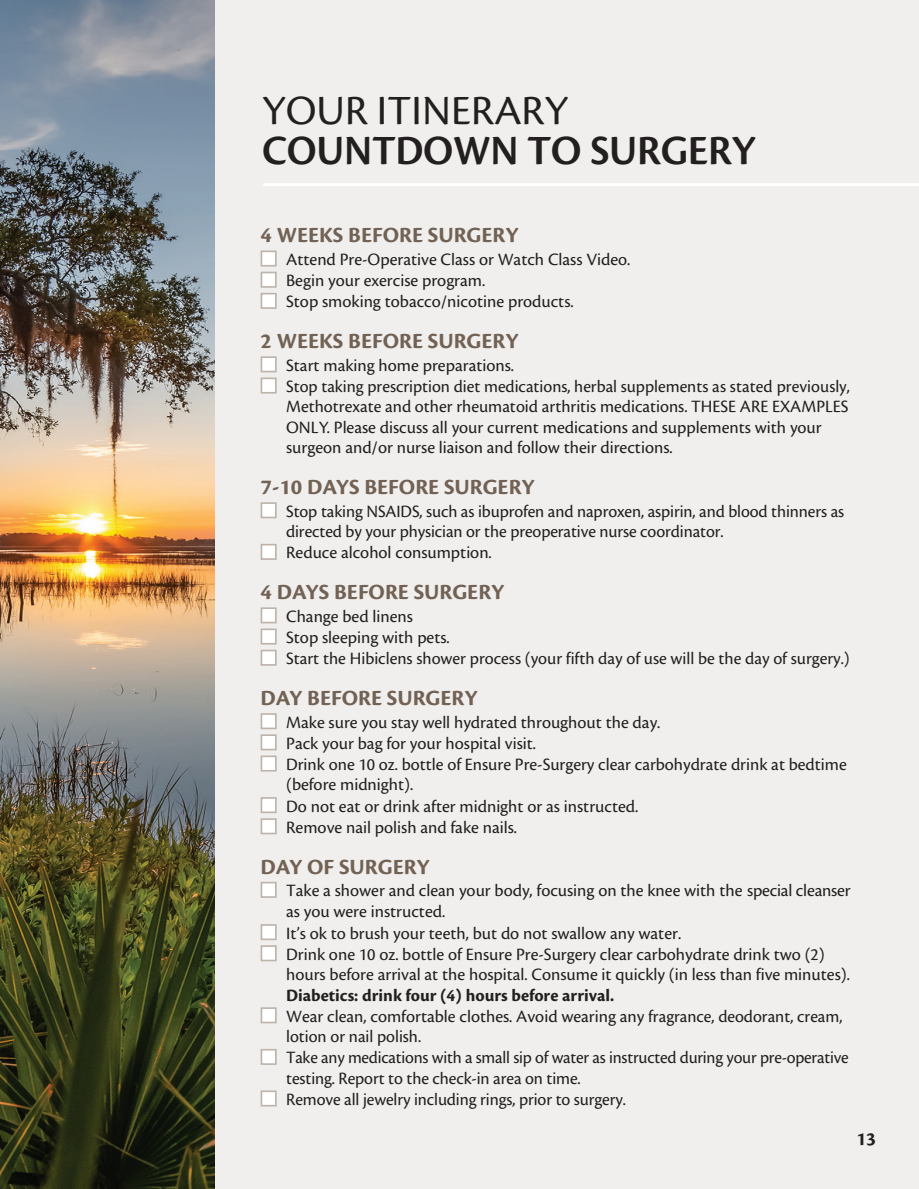
<style>
.page{position:relative;width:919px;height:1189px;background:#fff}
.page>*{position:absolute;margin:0;border:0;box-sizing:border-box;transform-origin:0 0}
.t1{font:600 43.2px "Cronos Pro";letter-spacing:-.005em;color:#231f20}
.t2{font:43.2px "Cronos Pro";letter-spacing:.005em;color:#231f20}
.t3{font:700 22.5px "Cronos Pro";color:#726255}
.t4{font:700 19.5px "Cronos Pro";color:#231f20}
.t5{font:18px/21px "Cronos Pro";color:#231f20}
.t6{font:700 18px "Cronos Pro";color:#231f20}
</style>
<div class="page">
<div style="left:212px;top:0;width:706px;height:1188px;background:#f0efed"></div>
<div style="left:260px;top:250px;width:16px;height:16px;background:#fff;border:2px solid #bdb3ab"></div>
<div style="left:260px;top:271px;width:16px;height:16px;background:#fff;border:2px solid #bdb3ab"></div>
<div style="left:260px;top:293px;width:16px;height:16px;background:#fff;border:2px solid #bdb3ab"></div>
<div style="left:260px;top:356px;width:16px;height:16px;background:#fff;border:2px solid #bdb3ab"></div>
<div style="left:260px;top:377px;width:16px;height:16px;background:#fff;border:2px solid #bdb3ab"></div>
<div style="left:260px;top:502px;width:16px;height:16px;background:#fff;border:2px solid #bdb3ab"></div>
<div style="left:260px;top:543px;width:16px;height:16px;background:#fff;border:2px solid #bdb3ab"></div>
<div style="left:260px;top:607px;width:16px;height:16px;background:#fff;border:2px solid #bdb3ab"></div>
<div style="left:260px;top:628px;width:16px;height:16px;background:#fff;border:2px solid #bdb3ab"></div>
<div style="left:260px;top:649px;width:16px;height:16px;background:#fff;border:2px solid #bdb3ab"></div>
<div style="left:260px;top:713px;width:16px;height:16px;background:#fff;border:2px solid #bdb3ab"></div>
<div style="left:260px;top:734px;width:16px;height:16px;background:#fff;border:2px solid #bdb3ab"></div>
<div style="left:260px;top:755px;width:16px;height:16px;background:#fff;border:2px solid #bdb3ab"></div>
<div style="left:260px;top:796px;width:16px;height:16px;background:#fff;border:2px solid #bdb3ab"></div>
<div style="left:260px;top:818px;width:16px;height:16px;background:#fff;border:2px solid #bdb3ab"></div>
<div style="left:260px;top:881px;width:16px;height:16px;background:#fff;border:2px solid #bdb3ab"></div>
<div style="left:260px;top:923px;width:16px;height:16px;background:#fff;border:2px solid #bdb3ab"></div>
<div style="left:260px;top:945px;width:16px;height:16px;background:#fff;border:2px solid #bdb3ab"></div>
<div style="left:260px;top:1006px;width:16px;height:16px;background:#fff;border:2px solid #bdb3ab"></div>
<div style="left:260px;top:1048px;width:16px;height:16px;background:#fff;border:2px solid #bdb3ab"></div>
<div style="left:260px;top:1090px;width:16px;height:16px;background:#fff;border:2px solid #bdb3ab"></div>
<hr style="left:263px;top:183px;width:655px;height:3px;background:#fff">
<img style="left:0;top:0;width:214px;height:1188px">
<h1 class="t2" style="left:262px;top:86px;width:308px">YOUR ITINERARY</h1>
<h1 class="t1" style="left:262px;top:126px;width:495px">COUNTDOWN TO SURGERY</h1>
<p class="t3" style="left:260px;top:222px;width:259px">4 WEEKS BEFORE SURGERY</p>
<p class="t5" style="left:286px;top:249px;width:345px">Attend Pre-Operative Class or Watch Class Video.<br>Begin your exercise program.<br>Stop smoking tobacco/nicotine products.</p>
<p class="t3" style="left:260px;top:328px;width:259px">2 WEEKS BEFORE SURGERY</p>
<p class="t5" style="left:286px;top:355px;width:565px;line-height:20.5px">Start making home preparations.<br>Stop taking prescription diet medications, herbal supplements as stated previously, Methotrexate and other rheumatoid arthritis medications. THESE ARE EXAMPLES ONLY. Please discuss all your current medications and supplements with your surgeon and/or nurse liaison and follow their directions.</p>
<p class="t3" style="left:260px;top:474px;width:275px">7-10 DAYS BEFORE SURGERY</p>
<p class="t5" style="left:286px;top:500px;width:559px">Stop taking NSAIDS, such as ibuprofen and naproxen, aspirin, and blood thinners as directed by your physician or the preoperative nurse coordinator.<br>Reduce alcohol consumption.</p>
<p class="t3" style="left:260px;top:579px;width:245px">4 DAYS BEFORE SURGERY</p>
<p class="t5" style="left:286px;top:605px;width:564px">Change bed linens<br>Stop sleeping with pets.<br>Start the Hibiclens shower process (your fifth day of use will be the day of surgery.)</p>
<p class="t3" style="left:260px;top:684px;width:218px">DAY BEFORE SURGERY</p>
<p class="t5" style="left:286px;top:711px;width:561px">Make sure you stay well hydrated throughout the day.<br>Pack your bag for your hospital visit.<br>Drink one 10 oz. bottle of Ensure Pre-Surgery clear carbohydrate drink at bedtime (before midnight).<br>Do not eat or drink after midnight or as instructed.<br>Remove nail polish and fake nails.</p>
<p class="t3" style="left:260px;top:853px;width:170px">DAY OF SURGERY</p>
<p class="t5" style="left:286px;top:879px;width:565px">Take a shower and clean your body, focusing on the knee with the special cleanser as you were instructed.<br>It’s ok to brush your teeth, but do not swallow any water.<br>Drink one 10 oz. bottle of Ensure Pre-Surgery clear carbohydrate drink two (2) hours before arrival at the hospital. Consume it quickly (in less than five minutes).</p>
<p class="t6" style="left:286px;top:984px;width:329px">Diabetics: drink four (4) hours before arrival.</p>
<p class="t5" style="left:286px;top:1005px;width:563px">Wear clean, comfortable clothes. Avoid wearing any fragrance, deodorant, cream, lotion or nail polish.<br>Take any medications with a small sip of water as instructed during your pre-operative testing. Report to the check-in area on time.<br>Remove all jewelry including rings, prior to surgery.</p>
<p class="t4" style="left:856px;top:1126px;width:21px">13</p>
</div>
